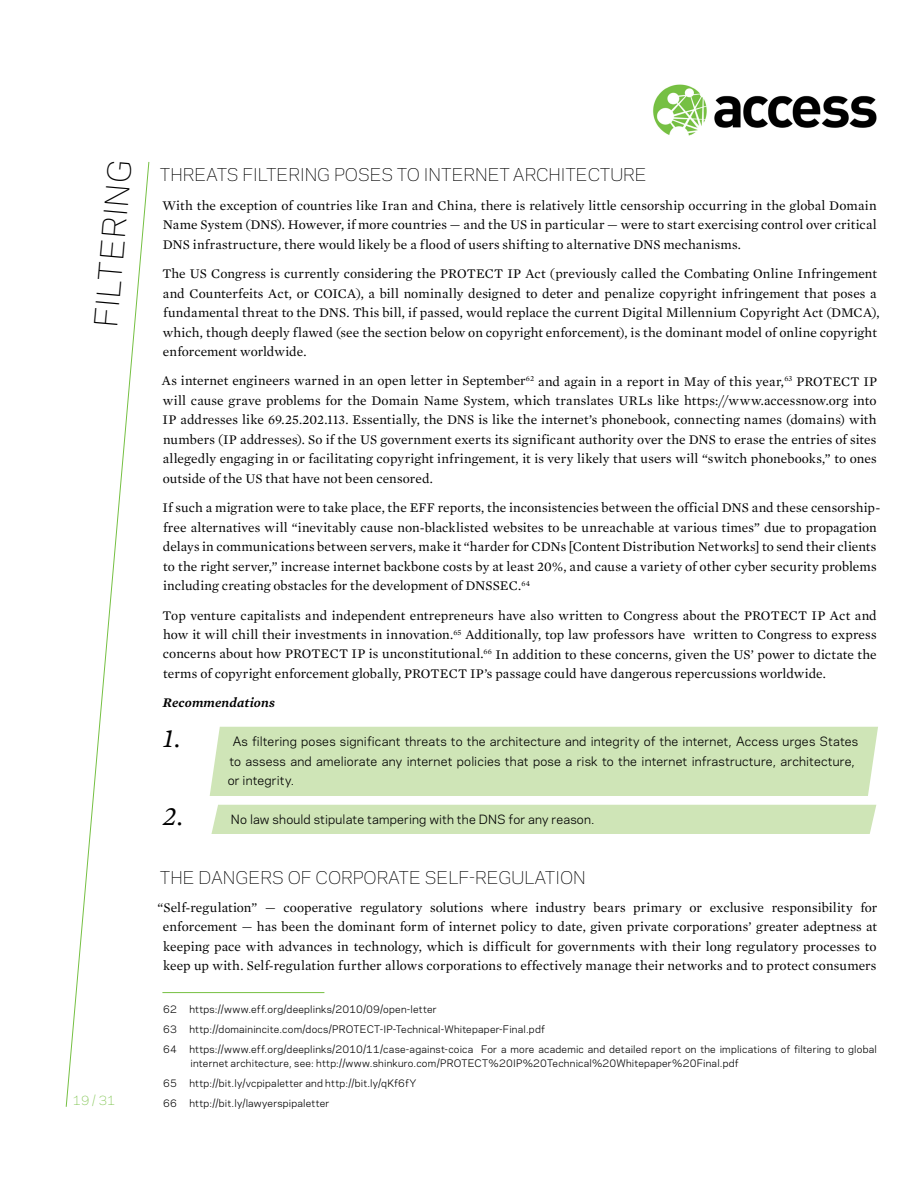
<style>
.page{position:relative;width:918px;height:1188px;background:#fff}
.page>*{position:absolute;margin:0;border:0;box-sizing:border-box;transform-origin:0 0}
.t1{font:300 30px "Galaxie Polaris";color:#000}
.t2{font:italic 27px "Mercury Text G1";color:#000}
.t3{font:300 16.5px "Galaxie Polaris";color:#000}
.t4{font:13.5px/19.5px "Mercury Text G1 Roman";letter-spacing:.005em;color:#000;text-align:justify}
.t5{font:italic 600 13.5px "Mercury Text G2";letter-spacing:.01em;color:#000}
.t6{font:12px/19.5px "Galaxie Polaris";letter-spacing:.015em;color:#000}
.t7{font:300 12px "Galaxie Polaris";color:#76c043}
.t8{font:9.75px/13.5px "Galaxie Polaris";letter-spacing:.02em;color:#000}
</style>
<div class="page">
<img style="left:653px;top:84px;width:224px;height:52px">
<svg style="left:65px;top:162px;width:85px;height:945px"></svg>
<hr style="left:162px;top:992px;width:162px;height:1px;background:#76c043">
<div style="left:210px;top:727px;width:668px;height:69px;background:#cfe5b7"></div>
<div style="left:211px;top:805px;width:665px;height:29px;background:#cfe5b7"></div>
<svg style="left:106px;top:162px;width:26px;height:19px"></svg>
<p class="t1" style="left:83px;top:325px;width:45px;rotate:-85deg">FILTERIN</p>
<p class="t7" style="left:73px;top:1091px;width:44px">19 / 31</p>
<p class="t3" style="left:160px;top:162px;width:488px">THREATS FILTERING POSES TO INTERNET ARCHITECTURE</p>
<p class="t4" style="left:162px;top:196px;width:716px">With the exception of countries like Iran and China, there is relatively little censorship occurring in the global Domain Name System (DNS). However, if more countries — and the US in particular — were to start exercising control over critical DNS infrastructure, there would likely be a flood of users shifting to alternative DNS mechanisms.</p>
<p class="t4" style="left:163px;top:264px;width:719px;text-align:left">The US Congress is currently considering the PROTECT IP Act (previously called the Combating Online Infringement and Counterfeits Act, or COICA), a bill nominally designed to deter and penalize copyright infringement that poses a fundamental threat to the DNS. This bill, if passed, would replace the current Digital Millennium Copyright Act (DMCA), which, though deeply flawed (see the section below on copyright enforcement), is the dominant model of online copyright enforcement worldwide.</p>
<p class="t4" style="left:162px;top:371px;width:717px">As internet engineers warned in an open letter in September<sup>62</sup> and again in a report in May of this year,<sup>63</sup> PROTECT IP will cause grave problems for the Domain Name System, which translates URLs like https://www.accessnow.org into IP addresses like 69.25.202.113. Essentially, the DNS is like the internet’s phonebook, connecting names (domains) with numbers (IP addresses). So if the US government exerts its significant authority over the DNS to erase the entries of sites allegedly engaging in or facilitating copyright infringement, it is very likely that users will “switch phonebooks,” to ones outside of the US that have not been censored.</p>
<p class="t4" style="left:163px;top:498px;width:719px;text-align:left">If such a migration were to take place, the EFF reports, the inconsistencies between the official DNS and these censorship&shy;free alternatives will “inevitably cause non-blacklisted websites to be unreachable at various times” due to propagation delays in communications between servers, make it “harder for CDNs [Content Distribution Networks] to send their clients to the right server,” increase internet backbone costs by at least 20%, and cause a variety of other cyber security problems including creating obstacles for the development of DNSSEC.<sup>64</sup></p>
<p class="t4" style="left:163px;top:605px;width:716px">Top venture capitalists and independent entrepreneurs have also written to Congress about the PROTECT IP Act and how it will chill their investments in innovation.<sup>65</sup> Additionally, top law professors have written to Congress to express concerns about how PROTECT IP is unconstitutional.<sup>66</sup> In addition to these concerns, given the US’ power to dictate the terms of copyright enforcement globally, PROTECT IP’s passage could have dangerous repercussions worldwide.</p>
<p class="t5" style="left:163px;top:695px;width:114px">Recommendations</p>
<p class="t2" style="left:163px;top:722px;width:18px">1.</p>
<p class="t2" style="left:163px;top:800px;width:21px">2.</p>
<p class="t6" style="left:228px;top:731px;width:632px;text-indent:5px">As filtering poses significant threats to the architecture and integrity of the internet, Access urges States to assess and ameliorate any internet policies that pose a risk to the internet infrastructure, architecture, or integrity.</p>
<p class="t6" style="left:231px;top:809px;width:365px">No law should stipulate tampering with the DNS for any reason.</p>
<p class="t3" style="left:160px;top:865px;width:428px">THE DANG ERS OF CORPORATE SELF-REG ULATION</p>
<p class="t4" style="left:158px;top:898px;width:721px;text-align:center">“Self-regulation” — cooperative regulatory solutions where industry bears primary or exclusive responsibility for enforcement — has been the dominant form of internet policy to date, given private corporations’ greater adeptness at keeping pace with advances in technology, which is difficult for governments with their long regulatory processes to keep up with. Self-regulation further allows corporations to effectively manage their networks and to protect consumers</p>
<p class="t8" style="left:163px;top:1002px;width:15px">62</p>
<p class="t8" style="left:189px;top:1002px;width:249px">https://www.eff.org/deeplinks/2010/09/open-letter</p>
<p class="t8" style="left:163px;top:1022px;width:15px">63</p>
<p class="t8" style="left:189px;top:1022px;width:357px">http://domainincite.com/docs/PROTECT-IP-Technical-Whitepaper-Final.pdf</p>
<p class="t8" style="left:163px;top:1042px;width:15px">64</p>
<p class="t8" style="left:189px;top:1042px;width:689px">https://www.eff.org/deeplinks/2010/11/case-against-coica For a more academic and detailed report on the implications of filtering to global internet architecture, see: http://www.shinkuro.com/PROTECT%20IP%20Technical%20Whitepaper%20Final.pdf</p>
<p class="t8" style="left:163px;top:1076px;width:15px">65</p>
<p class="t8" style="left:189px;top:1076px;width:228px">http://bit.ly/vcpipaletter and http://bit.ly/qKf6fY</p>
<p class="t8" style="left:163px;top:1096px;width:15px">66</p>
<p class="t8" style="left:189px;top:1096px;width:141px">http://bit.ly/lawyerspipaletter</p>
</div>
